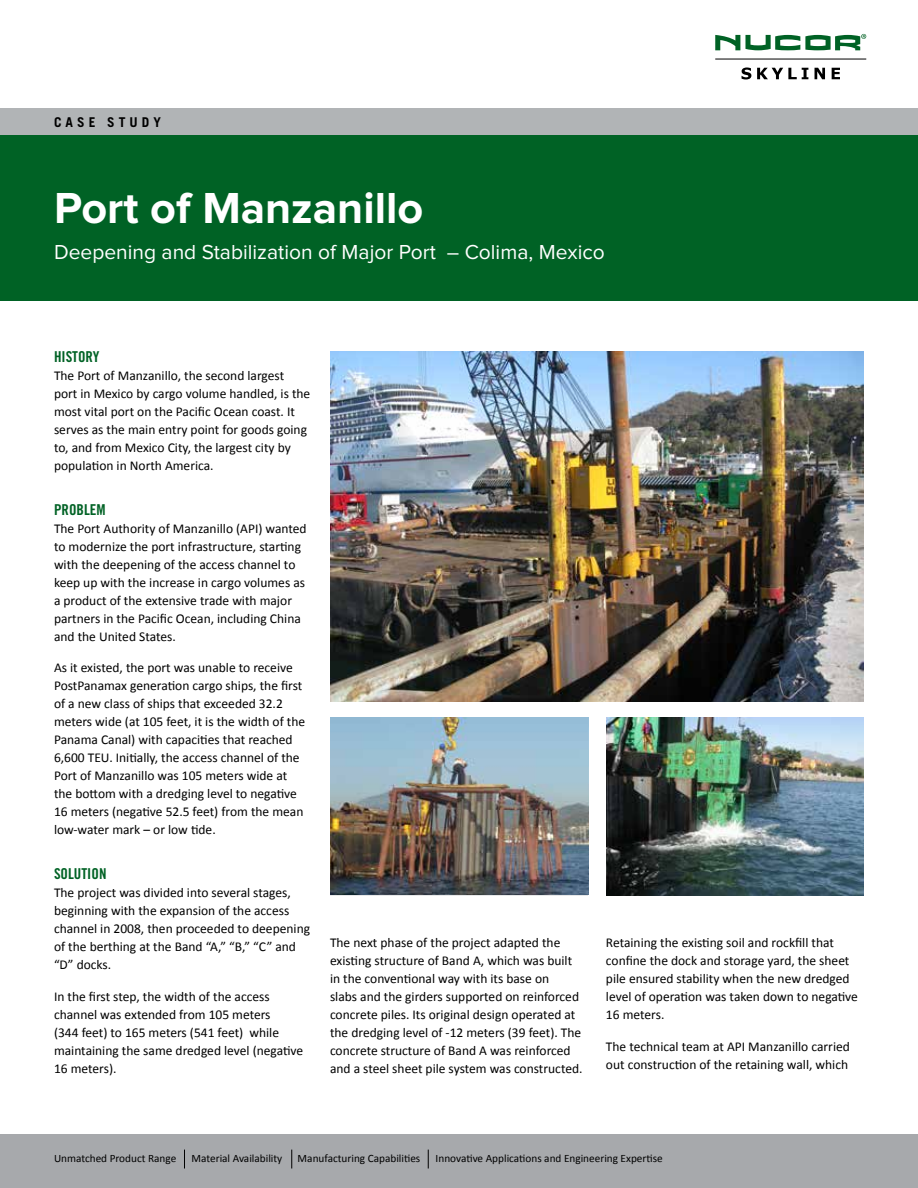
<style>
.page{position:relative;width:918px;height:1188px;background:#fff}
.page>*{position:absolute;margin:0;border:0;box-sizing:border-box;transform-origin:0 0}
.t1{font:700 45px "Proxima Nova";color:#fff}
.t2{font:21px "Proxima Nova";color:#fff}
.t3{font:15px "Trade Gothic LT Std Bd Cn 20";color:#006225}
.t4{font:13.5px/18px "Calibri";color:#000}
.t5{font:700 13.5px "Trade Gothic LT Std";letter-spacing:.3em;color:#000}
.t6{font:11.25px "Calibri";color:#000}
</style>
<div class="page">
<div style="left:0;top:1134px;width:918px;height:54px;background:#a7a9ac"></div>
<svg style="left:184px;top:1150px;width:1px;height:18px"></svg>
<svg style="left:291px;top:1150px;width:1px;height:18px"></svg>
<svg style="left:428px;top:1150px;width:1px;height:18px"></svg>
<div style="left:0;top:112px;width:918px;height:189px;background:#006225"></div>
<svg style="left:742px;top:68px;width:9px;height:11px"></svg>
<svg style="left:757px;top:68px;width:51px;height:11px"></svg>
<svg style="left:815px;top:68px;width:10px;height:11px"></svg>
<svg style="left:832px;top:68px;width:8px;height:11px"></svg>
<svg style="left:715px;top:34px;width:151px;height:16px"></svg>
<hr style="left:715px;top:59px;width:151px;height:1px;background:#000">
<div style="left:0;top:108px;width:918px;height:27px;background:#b1b4b6"></div>
<img style="left:330px;top:351px;width:534px;height:351px">
<img style="left:330px;top:717px;width:258px;height:178px">
<img style="left:606px;top:717px;width:258px;height:178px">
<p class="t5" style="left:54px;top:113px;width:108px">CASE STUDY</p>
<h1 class="t1" style="left:54px;top:188px;width:371px">Port of Manzanillo</h1>
<h2 class="t2" style="left:54px;top:243px;width:552px">Deepening and Stabilization of Major Port – Colima, Mexico</h2>
<p class="t3" style="left:54px;top:347px;width:47px">HISTORY</p>
<p class="t4" style="left:54px;top:366px;width:258px">The Port of Manzanillo, the second largest port in Mexico by cargo volume handled, is the most vital port on the Pacific Ocean coast. It serves as the main entry point for goods going to, and from Mexico City, the largest city by population in North America.</p>
<p class="t3" style="left:54px;top:500px;width:53px">PROBLEM</p>
<p class="t4" style="left:54px;top:519px;width:254px">The Port Authority of Manzanillo (API) wanted to modernize the port infrastructure, starting with the deepening of the access channel to keep up with the increase in cargo volumes as a product of the extensive trade with major partners in the Pacific Ocean, including China and the United States.</p>
<p class="t4" style="left:54px;top:659px;width:253px">As it existed, the port was unable to receive PostPanamax generation cargo ships, the first of a new class of ships that exceeded 32.2 meters wide (at 105 feet, it is the width of the Panama Canal) with capacities that reached 6,600 TEU. Initially, the access channel of the Port of Manzanillo was 105 meters wide at the bottom with a dredging level to negative 16 meters (negative 52.5 feet) from the mean low-water mark – or low tide.</p>
<p class="t3" style="left:54px;top:865px;width:54px">SOLUTION</p>
<p class="t4" style="left:54px;top:884px;width:258px">The project was divided into several stages, beginning with the expansion of the access channel in 2008, then proceeded to deepening of the berthing at the Band “A,” “B,” “C” and “D” docks.</p>
<p class="t4" style="left:54px;top:987px;width:251px">In the first step, the width of the access channel was extended from 105 meters<br>(344 feet) to 165 meters (541 feet) while maintaining the same dredged level (negative 16 meters).</p>
<p class="t4" style="left:330px;top:934px;width:254px">The next phase of the project adapted the existing structure of Band A, which was built in the conventional way with its base on<br>slabs and the girders supported on reinforced concrete piles. Its original design operated at the dredging level of -12 meters (39 feet). The concrete structure of Band A was reinforced and a steel sheet pile system was constructed.</p>
<p class="t4" style="left:606px;top:934px;width:254px">Retaining the existing soil and rockfill that confine the dock and storage yard, the sheet pile ensured stability when the new dredged level of operation was taken down to negative 16 meters.</p>
<p class="t4" style="left:606px;top:1037px;width:245px">The technical team at API Manzanillo carried out construction of the retaining wall, which</p>
<p class="t6" style="left:54px;top:1151px;width:124px">Unmatched Product Range</p>
<p class="t6" style="left:192px;top:1151px;width:92px">Material Availability</p>
<p class="t6" style="left:298px;top:1151px;width:124px">Manufacturing Capabilities</p>
<p class="t6" style="left:436px;top:1151px;width:229px">Innovative Applications and Engineering Expertise</p>
</div>
